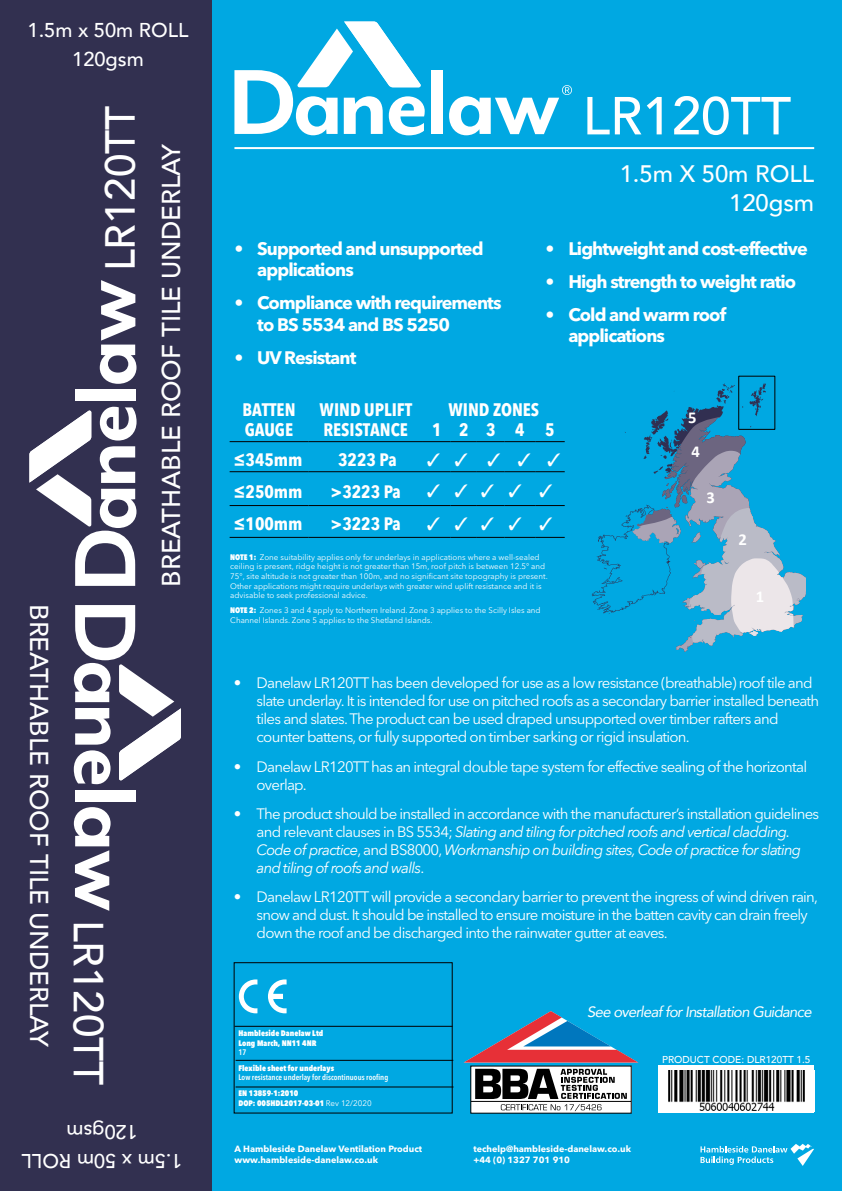
<style>
.page{position:relative;width:842px;height:1191px;background:#fff}
.page>*{position:absolute;margin:0;border:0;box-sizing:border-box;transform-origin:0 0}
.t1{font:500 52.9px "Avenir";color:#fff}
.t2{font:500 42px "Avenir";color:#fff}
.t3{font:500 25.8px "Avenir";color:#fff}
.t4{font:500 23.8px/28.6px "Avenir";color:#fff;text-align:right}
.t5{font:500 20px/28.6px "Avenir";color:#fff;text-align:center}
.t6{font:700 18px/21.6px "Avenir Next LT Pro";letter-spacing:-.05em;color:#fff}
.t7{font:700 condensed 18px "Avenir Next LT Pro";color:#fff}
.t8{font:700 18px "Avenir Next Condensed";color:#fff}
.t9{font:18px "Zapf Dingbats ITC";color:#fff}
.t10{font:700 16.7px "Calibri";color:#fff}
.t11{font:15px/18px "Avenir Next LT Pro";letter-spacing:-.05em;color:#fff}
.t12{font:italic 15px/18px "Avenir Next";letter-spacing:-.05em;color:#fff}
.t13{font:italic 15px "Avenir";letter-spacing:-.05em;color:#fff}
.t14{font:500 10px "Avenir";color:#fff}
.t15{font:700 9px/10.8px "Avenir Next LT Pro";color:#fff}
.t16{font:8px/9.6px "Avenir Next LT Pro";color:#fff}
.t17{font:800 condensed 8px/9.6px "Avenir Next LT Pro";color:#fff}
.t18{font:600 condensed 8px "Avenir Next LT Pro";color:#fff}
.s1{font-weight:800;font-stretch:condensed}
.s2{font-family:"Avenir Next"}
.s3{font-family:"Avenir Next LT Pro";font-style:normal}
.s4{font-weight:400;font-stretch:normal}
</style>
<div class="page">
<div style="left:130px;top:0;width:712px;height:1191px;background:#00a8e2"></div>
<div style="left:0;top:0;width:211px;height:1191px;background:#323050"></div>
<div style="left:234px;top:962px;width:218px;height:151px;border:1px solid #000"></div>
<svg style="left:239px;top:979px;width:18px;height:34px"></svg>
<svg style="left:268px;top:979px;width:19px;height:34px"></svg>
<hr style="left:234px;top:1026px;width:218px;height:1px;background:#000">
<hr style="left:236px;top:1060px;width:217px;height:1px;background:#000">
<hr style="left:236px;top:1086px;width:217px;height:1px;background:#000">
<hr style="left:230px;top:441px;width:78px;height:1px;background:#000">
<hr style="left:308px;top:441px;width:115px;height:1px;background:#000">
<svg style="left:423px;top:441px;width:82px;height:1px"></svg>
<hr style="left:505px;top:441px;width:30px;height:1px;background:#000">
<hr style="left:535px;top:441px;width:30px;height:1px;background:#000">
<hr style="left:230px;top:471px;width:78px;height:1px;background:#000">
<hr style="left:308px;top:471px;width:115px;height:1px;background:#000">
<svg style="left:423px;top:471px;width:82px;height:1px"></svg>
<hr style="left:505px;top:471px;width:30px;height:1px;background:#000">
<hr style="left:535px;top:471px;width:30px;height:1px;background:#000">
<hr style="left:230px;top:505px;width:78px;height:1px;background:#000">
<hr style="left:308px;top:505px;width:115px;height:1px;background:#000">
<svg style="left:423px;top:505px;width:82px;height:1px"></svg>
<hr style="left:505px;top:505px;width:30px;height:1px;background:#000">
<hr style="left:535px;top:505px;width:30px;height:1px;background:#000">
<hr style="left:230px;top:537px;width:78px;height:1px;background:#000">
<hr style="left:308px;top:537px;width:115px;height:1px;background:#000">
<svg style="left:423px;top:537px;width:82px;height:1px"></svg>
<hr style="left:505px;top:537px;width:30px;height:1px;background:#000">
<hr style="left:535px;top:537px;width:30px;height:1px;background:#000">
<div style="left:471px;top:1066px;width:160px;height:46px;background:#fff"></div>
<svg style="left:464px;top:1011px;width:174px;height:51px"></svg>
<hr style="left:471px;top:1101px;width:160px;height:1px;background:#000">
<svg style="left:475px;top:1068px;width:152px;height:43px"></svg>
<hr style="left:234px;top:147px;width:580px;height:2px;background:#fff">
<svg style="left:700px;top:1143px;width:114px;height:23px"></svg>
<div style="left:658px;top:1065px;width:156px;height:48px;background:#fff"></div>
<img style="left:668px;top:1070px;width:137px;height:41px">
<svg style="left:234px;top:22px;width:191px;height:113px"></svg>
<div style="left:431px;top:70px;width:12px;height:64px;background:#fff"></div>
<svg style="left:449px;top:85px;width:123px;height:50px"></svg>
<svg style="left:592px;top:383px;width:214px;height:269px"></svg>
<div style="left:738px;top:376px;width:37px;height:54px;border:1px solid #010202"></div>
<svg style="left:29px;top:407px;width:108px;height:179px"></svg>
<div style="left:75px;top:390px;width:60px;height:11px;background:#fff"></div>
<svg style="left:100px;top:280px;width:36px;height:104px"></svg>
<svg style="left:74px;top:605px;width:107px;height:179px"></svg>
<div style="left:75px;top:790px;width:60px;height:11px;background:#fff"></div>
<svg style="left:74px;top:807px;width:37px;height:103px"></svg>
<h3 class="t5" style="left:28px;top:15px;width:162px">1.5m x 50m ROLL<br>120gsm</h3>
<h2 class="t2" style="left:84px;top:271px;width:167px;rotate:-90deg">LR120TT</h2>
<h3 class="t3" style="left:62px;top:604px;width:445px;rotate:90deg">BREATHABLE ROOF TILE UNDERLAY</h3>
<h2 class="t2" style="left:125px;top:919px;width:167px;rotate:90deg">LR120TT</h2>
<h3 class="t3" style="left:149px;top:586px;width:445px;rotate:-90deg">BREATHABLE ROOF TILE UNDERLAY</h3>
<h3 class="t5" style="left:183px;top:1176px;width:162px;rotate:-180deg">1.5m x 50m ROLL<br>120gsm</h3>
<h1 class="t1" style="left:583px;top:70px;width:210px">LR120TT</h1>
<p class="t6" style="left:257px;top:237px;width:228px;text-indent:-23px">• Supported and unsupported applications</p>
<p class="t6" style="left:257px;top:292px;width:246px;text-indent:-23px">• Compliance with requirements to BS 5534 and BS 5250</p>
<p class="t6" style="left:234px;top:346px;width:123px">• UV Resistant</p>
<h3 class="t4" style="left:620px;top:158px;width:196px">1.5m X 50m ROLL<br>120gsm</h3>
<p class="t6" style="left:546px;top:237px;width:264px">• Lightweight and cost-effective</p>
<p class="t6" style="left:546px;top:270px;width:252px">• High strength to weight ratio</p>
<p class="t6" style="left:568px;top:303px;width:159px;text-indent:-23px">• Cold and warm roof applications</p>
<p class="t7" style="left:242px;top:399px;width:55px">BATTEN</p>
<p class="t7" style="left:320px;top:399px;width:94px">WIND UPLIFT</p>
<p class="t7" style="left:448px;top:399px;width:92px">WIND ZONES</p>
<p class="t7" style="left:245px;top:418px;width:50px">GAUGE</p>
<p class="t7" style="left:323px;top:418px;width:86px">RESISTANCE</p>
<p class="t7" style="left:432px;top:418px;width:124px">12345</p>
<p class="t8" style="left:234px;top:448px;width:70px">≤345mm</p>
<p class="t8" style="left:338px;top:448px;width:60px">3223 Pa</p>
<p class="t9" style="left:427px;top:451px;width:135px">✓✓ ✓✓✓</p>
<p class="t8" style="left:234px;top:480px;width:70px">≤250mm</p>
<p class="t8" style="left:330px;top:480px;width:72px">&gt;3223 Pa</p>
<p class="t9" style="left:427px;top:483px;width:127px">✓✓✓✓ ✓</p>
<p class="t8" style="left:234px;top:513px;width:70px">≤100mm</p>
<p class="t8" style="left:330px;top:513px;width:72px">&gt;3223 Pa</p>
<p class="t9" style="left:427px;top:515px;width:127px">✓✓✓✓ ✓</p>
<p class="t16" style="left:230px;top:552px;width:319px"><span class="s1">NOTE 1:</span> Zone suitability applies only for underlays in applications where a well-sealed ceiling is present, ridge height is not greater than 15m, roof pitch is between 12.5° and 75°, site altitude is not greater than 100m, and no significant site topography is present.<br>Other applications might require underlays with greater wind uplift resistance and it is advisable to seek professional advice.</p>
<p class="t16" style="left:230px;top:606px;width:312px"><span class="s1">NOTE 2:</span> Zones 3 and 4 apply to Northern Ireland. Zone 3 applies to the Scilly Isles and<br>Channel Islands. Zone 5 applies to the Shetland Islands.</p>
<p class="t10" style="left:688px;top:407px;width:10px">5</p>
<p class="t10" style="left:691px;top:441px;width:10px">4</p>
<p class="t10" style="left:707px;top:487px;width:10px">3</p>
<p class="t10" style="left:738px;top:529px;width:10px">2</p>
<p class="t10" style="left:756px;top:586px;width:10px">1</p>
<p class="t11" style="left:257px;top:674px;width:564px;text-indent:-23px">• Danelaw LR120TT has been developed for use as a low resistance (breathable) roof tile and slate underlay. It is intended for use on pitched roofs as a secondary barrier installed beneath tiles and slates. The product can be used draped unsupported over timber rafters and counter battens, or fully supported on timber sarking or rigid insulation.</p>
<p class="t11" style="left:257px;top:757px;width:552px;text-indent:-23px">• Danelaw LR120TT has an <span class="s2">integral double tape system</span> for effective sealing of the horizontal overlap.</p>
<p class="t11" style="left:234px;top:805px;width:587px">• The product should be installed in accordance with the manufacturer’s installation guidelines</p>
<p class="t12" style="left:257px;top:822px;width:546px"><span class="s3">and relevant clauses in BS 5534;</span> Slating and tiling for pitched roofs and vertical cladding.<br>Code of practice<span class="s3">, and BS8000,</span> Workmanship on building sites, Code of practice for slating and tiling of roofs and walls<span class="s3">.</span></p>
<p class="t11" style="left:257px;top:888px;width:563px;text-indent:-23px">• Danelaw LR120TT will provide a secondary barrier to prevent the ingress of wind driven rain, snow and dust. It should be installed to ensure moisture in the batten cavity can drain freely down the roof and be discharged into the rainwater gutter at eaves.</p>
<p class="t17" style="left:238px;top:1028px;width:86px">Hambleside Danelaw Ltd<br>Long March, NN11 4NR</p>
<p class="t18" style="left:238px;top:1047px;width:9px">17</p>
<p class="t17" style="left:238px;top:1063px;width:97px">Flexible sheet for underlays</p>
<p class="t18" style="left:238px;top:1072px;width:151px">Low resistance underlay for discontinuous roofing</p>
<p class="t17" style="left:238px;top:1088px;width:135px">EN 13859-1:2010<br>DOP: 005HDL2017-03-01 <span class="s4">Rev 12/2020</span></p>
<p class="t13" style="left:587px;top:1003px;width:226px">See overleaf for Installation Guidance</p>
<p class="t14" style="left:662px;top:1051px;width:150px">PRODUCT CODE: DLR120TT 1.5</p>
<p class="t15" style="left:234px;top:1143px;width:189px">A Hambleside Danelaw Ventilation Product www.hambleside-danelaw.co.uk</p>
<p class="t15" style="left:473px;top:1143px;width:159px">techelp@hambleside-danelaw.co.uk +44 (0) 1327 701 910</p>
</div>
